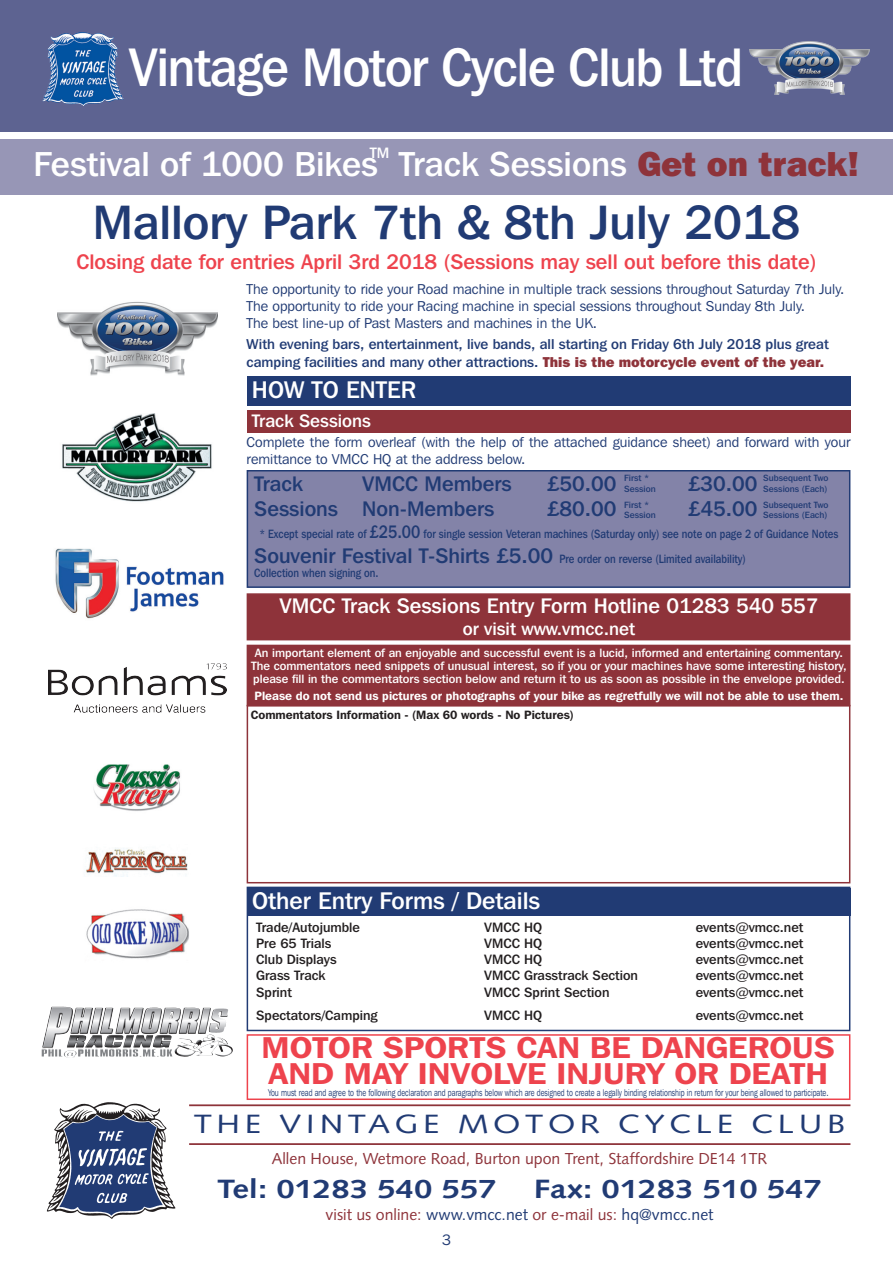
<style>
.page{position:relative;width:893px;height:1263px;background:#fff}
.page>*{position:absolute;margin:0;border:0;box-sizing:border-box;transform-origin:0 0}
.t1{font:500 54px "Franklin Gothic IT Cby BT";letter-spacing:-.02em;color:#fff;scale:.92 1}
.t2{font:500 48px "Franklin Gothic IT Cby BT";color:#213b74}
.t3{font:500 34.5px "Franklin Gothic IT Cby BT";color:#fff}
.t4{font:600 30px/25.5px "Franklin Gothic IT Cby BT";color:#ee434d;scale:1.1 1}
.t5{font:700 26.4px "Syntax";color:#213b74;scale:1.25 1}
.t6{font:26.4px "Syntax";letter-spacing:.14em;color:#213b74;scale:1.24 1}
.t7{font:500 24px "Franklin Gothic IT Cby BT";color:#fff}
.t8{font:500 21px "Franklin Gothic IT Cby BT";color:#ee434d}
.t9{font:500 21px "Franklin Gothic IT Cby BT";color:#213b74}
.t10{font:500 21px "Franklin Gothic IT Cby BT";color:#fff}
.t11{font:500 18px "Franklin Gothic IT Cby BT";color:#fff}
.t12{font:15.9px "Syntax";color:#8e333a}
.t13{font:500 15px "Franklin Gothic IT Cby BT";color:#fff}
.t14{font:15px "Franklin Gothic IT Cby BT";color:#213b74}
.t15{font:14.25px/17.1px "Franklin Gothic IT Cby BT";color:#213b74}
.t16{font:500 14.25px/17.1px "Franklin Gothic IT Cby BT";color:#213b74}
.t17{font:500 13.5px "Franklin Gothic IT Cby BT";color:#231f20}
.t18{font:500 12px/12.8px "Franklin Gothic IT Cby BT";color:#fff;text-align:center}
.t19{font:500 12px/25.2px "Franklin Gothic IT Cby BT";color:#213b74;scale:.85 1}
.t20{font:600 12px "Franklin Gothic IT Cby BT";color:#fff}
.t21{font:600 12px "Franklin Gothic IT Cby BT";color:#231f20}
.t22{font:9.75px "Franklin Gothic IT Cby BT";color:#213b74;scale:.75 1}
.t23{font:500 9px/10.8px "Franklin Gothic IT Cby BT";color:#213b74}
.s1{font-weight:800;color:#8e333a}
.s2{font-size:18px}
.s3{font-size:21px}
.s4{color:#213b74}
</style>
<div class="page">
<div style="left:0;top:139px;width:893px;height:56px;background:#9796b6"></div>
<div style="left:247px;top:376px;width:603px;height:30px;background:#213b74"></div>
<div style="left:247px;top:410px;width:603px;height:23px;background:#8e333a"></div>
<div style="left:247px;top:470px;width:603px;height:118px;background:#8383a8;border:2px solid #213b74"></div>
<div style="left:247px;top:593px;width:603px;height:47px;background:#8e333a;border:2px solid #8e333a"></div>
<div style="left:247px;top:645px;width:603px;height:61px;background:#8e333a"></div>
<hr style="left:189px;top:1143px;width:661px;height:2px;background:#8e333a">
<hr style="left:189px;top:1104px;width:661px;height:2px;background:#8e333a">
<img style="left:46px;top:1102px;width:130px;height:117px">
<div style="left:247px;top:1034px;width:603px;height:66px;border:2px solid #ee434d"></div>
<div style="left:0;top:0;width:893px;height:132px;background:#5d6391"></div>
<img style="left:43px;top:32px;width:38px;height:69px">
<img style="left:749px;top:42px;width:120px;height:53px">
<img style="left:58px;top:301px;width:160px;height:74px">
<div style="left:247px;top:705px;width:603px;height:178px;border:2px solid #8e333a"></div>
<div style="left:247px;top:887px;width:603px;height:144px;border:2px solid #213b74"></div>
<div style="left:247px;top:888px;width:603px;height:27px;background:#213b74"></div>
<img style="left:62px;top:414px;width:150px;height:88px">
<img style="left:55px;top:548px;width:169px;height:71px">
<img style="left:93px;top:764px;width:88px;height:47px">
<img style="left:86px;top:848px;width:102px;height:28px">
<img style="left:86px;top:909px;width:103px;height:50px">
<img style="left:42px;top:1007px;width:158px;height:41px">
<img style="left:48px;top:663px;width:178px;height:50px">
<h1 class="t1" style="left:129px;top:34px;width:669px">Vintage Motor Cycle Club Ltd</h1>
<p class="t13" style="left:370px;top:144px;width:21px">TM</p>
<h3 class="t3" style="left:34px;top:143px;width:827px">Festival of 1000 Bikes Track Sessions <span class="s1">Get on track!</span></h3>
<h2 class="t2" style="left:93px;top:192px;width:709px">Mallory Park 7th &amp; 8th July 2018</h2>
<h3 class="t8" style="left:76px;top:248px;width:742px">Closing date for entries April 3rd 2018 (Sessions may sell out before this date)</h3>
<p class="t15" style="left:247px;top:280px;width:599px">The opportunity to ride your Road machine in multiple track sessions throughout Saturday 7th July.<br>The opportunity to ride your Racing machine in special sessions throughout Sunday 8th July.<br>The best line-up of Past Masters and machines in the UK.</p>
<p class="t16" style="left:247px;top:336px;width:584px">With evening bars, entertainment, live bands, all starting on Friday 6th July 2018 plus great camping facilities and many other attractions. <span class="s1">This is the motorcycle event of the year.</span></p>
<h3 class="t7" style="left:252px;top:374px;width:166px">HOW TO ENTER</h3>
<p class="t11" style="left:252px;top:409px;width:120px">Track Sessions</p>
<p class="t15" style="left:247px;top:433px;width:605px">Complete the form overleaf (with the help of the attached guidance sheet) and forward with your remittance to VMCC HQ at the address below.</p>
<h3 class="t9" style="left:254px;top:470px;width:50px">Track</h3>
<h3 class="t9" style="left:362px;top:470px;width:151px">VMCC Members</h3>
<h3 class="t9" style="left:547px;top:470px;width:71px">£50.00</h3>
<h3 class="t9" style="left:688px;top:470px;width:71px">£30.00</h3>
<h3 class="t9" style="left:254px;top:496px;width:242px">Sessions Non-Members</h3>
<h3 class="t9" style="left:547px;top:496px;width:71px">£80.00</h3>
<h3 class="t9" style="left:688px;top:496px;width:71px">£45.00</h3>
<p class="t19" style="left:254px;top:521px;width:689px;text-indent:6px">* Except special rate of <span class="s2">£25.00</span> for single session Veteran machines (Saturday only) see note on page 2 of Guidance Notes<br><span class="s3">Souvenir Festival T-Shirts £5.00</span> Pre order on reverse (Limited availability)</p>
<p class="t19" style="left:254px;top:560px;width:148px">Collection when signing on.</p>
<p class="t23" style="left:763px;top:473px;width:67px">Subsequent Two<br>Sessions (Each)</p>
<p class="t23" style="left:763px;top:499px;width:67px">Subsequent Two<br>Sessions (Each)</p>
<p class="t23" style="left:624px;top:473px;width:33px">First *<br>Session</p>
<p class="t23" style="left:624px;top:499px;width:33px">First *<br>Session</p>
<h3 class="t10" style="left:280px;top:593px;width:540px">VMCC Track Sessions Entry Form Hotline 01283 540 557</h3>
<p class="t11" style="left:463px;top:617px;width:174px">or visit www.vmcc.net</p>
<p class="t18" style="left:251px;top:646px;width:597px">An important element of an enjoyable and successful event is a lucid, informed and entertaining commentary.<br>The commentators need snippets of unusual interest, so if you or your machines have some interesting history, please fill in the commentators section below and return it to us as soon as possible in the envelope provided.</p>
<p class="t20" style="left:255px;top:688px;width:590px">Please do not send us pictures or photographs of your bike as regretfully we will not be able to use them.</p>
<p class="t21" style="left:251px;top:707px;width:325px">Commentators Information - (Max 60 words - No Pictures)</p>
<h3 class="t7" style="left:252px;top:886px;width:290px">Other Entry Forms / Details</h3>
<p class="t17" style="left:256px;top:918px;width:105px">Trade/Autojumble</p>
<p class="t17" style="left:484px;top:918px;width:60px">VMCC HQ</p>
<p class="t17" style="left:696px;top:918px;width:109px">events@vmcc.net</p>
<p class="t17" style="left:256px;top:935px;width:77px">Pre 65 Trials</p>
<p class="t17" style="left:484px;top:935px;width:60px">VMCC HQ</p>
<p class="t17" style="left:696px;top:935px;width:109px">events@vmcc.net</p>
<p class="t17" style="left:256px;top:951px;width:82px">Club Displays</p>
<p class="t17" style="left:484px;top:951px;width:60px">VMCC HQ</p>
<p class="t17" style="left:696px;top:951px;width:109px">events@vmcc.net</p>
<p class="t17" style="left:256px;top:967px;width:71px">Grass Track</p>
<p class="t17" style="left:484px;top:967px;width:155px">VMCC Grasstrack Section</p>
<p class="t17" style="left:696px;top:967px;width:109px">events@vmcc.net</p>
<p class="t17" style="left:256px;top:983px;width:37px">Sprint</p>
<p class="t17" style="left:484px;top:983px;width:127px">VMCC Sprint Section</p>
<p class="t17" style="left:696px;top:983px;width:109px">events@vmcc.net</p>
<p class="t17" style="left:256px;top:1007px;width:123px">Spectators/Camping</p>
<p class="t17" style="left:484px;top:1007px;width:60px">VMCC HQ</p>
<p class="t17" style="left:696px;top:1007px;width:109px">events@vmcc.net</p>
<h3 class="t4" style="left:262px;top:1034px;width:523px">MOTOR SPORTS CAN BE DANGEROUS<br>AND MAY INVOLVE INJURY OR DEATH</h3>
<p class="t22" style="left:268px;top:1086px;width:749px">You must read and agree to the following declaration and paragraphs below which are designed to create a legally binding relationship in return for your being allowed to participate.</p>
<h3 class="t6" style="left:194px;top:1109px;width:527px">THE VINTAGE MOTOR CYCLE CLUB</h3>
<p class="t12" style="left:272px;top:1149px;width:497px">Allen House, Wetmore Road, Burton upon Trent, Staffordshire DE14 1TR</p>
<h3 class="t5" style="left:217px;top:1174px;width:225px">Tel: 01283 540 557</h3>
<h3 class="t5" style="left:534px;top:1174px;width:232px">Fax: 01283 510 547</h3>
<p class="t12" style="left:326px;top:1205px;width:389px">visit us online: <span class="s4">www.vmcc.net</span> or e-mail us: <span class="s4">hq@vmcc.net</span></p>
<p class="t14" style="left:442px;top:1230px;width:10px">3</p>
</div>
